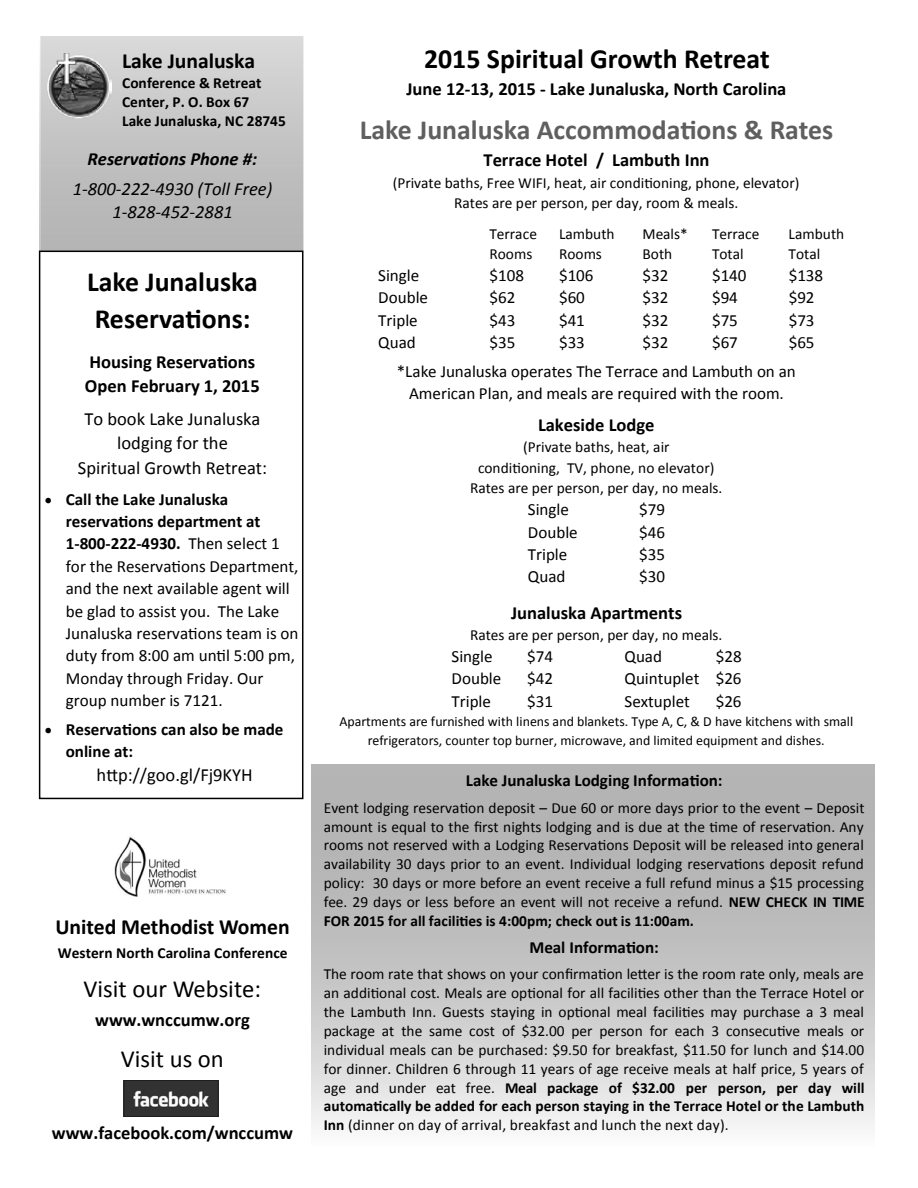
<style>
.page{position:relative;width:918px;height:1188px;background:#fff}
.page>*{position:absolute;margin:0;border:0;box-sizing:border-box;transform-origin:0 0}
.t1{font:700 27.75px/36.8px "Calibri";color:#000}
.t2{font:700 27.75px "Calibri";color:#5f5f5f}
.t3{font:24.6px "Calibri";color:#000}
.t4{font:700 21.75px "Calibri";color:#000}
.t5{font:700 18.6px/24.5px "Calibri";color:#000}
.t6{font:18.6px/24.5px "Calibri";color:#000;text-align:center}
.t7{font:italic 18.6px/22.6px "Calibri";color:#000;text-align:center}
.t8{font:italic 700 18.6px "Calibri";color:#000}
.t9{font:17.1px/22.4px "Calibri";color:#000}
.t10{font:700 17.1px/22.5px "Calibri";color:#000}
.t11{font:15.45px/18.9px "Calibri";color:#000;text-align:center}
.t12{font:700 15.45px/18.9px "Calibri";color:#000}
.t13{font:13.95px/18.3px "Calibri";color:#000;text-align:center}
.s1{font-weight:700}
</style>
<div class="page">
<img style="left:40px;top:36px;width:263px;height:215px">
<img style="left:47px;top:53px;width:64px;height:65px">
<svg style="left:124px;top:1081px;width:94px;height:36px"></svg>
<img style="left:114px;top:836px;width:112px;height:61px">
<div style="left:39px;top:251px;width:264px;height:548px;border:2px solid #000"></div>
<h3 class="t4" style="left:122px;top:45px;width:134px">Lake Junaluska</h3>
<p class="t12" style="left:122px;top:73px;width:165px">Conference &amp; Retreat<br>Center, P. O. Box 67<br>Lake Junaluska, NC 28745</p>
<p class="t8" style="left:88px;top:146px;width:171px">Reservations Phone #:</p>
<p class="t7" style="left:73px;top:177px;width:201px">1-800-222-4930 (Toll Free)<br>1-828-452-2881</p>
<h1 class="t1" style="left:87px;top:263px;width:172px">Lake Junaluska<br>Reservations:</h1>
<p class="t5" style="left:85px;top:348px;width:176px">Housing Reservations<br>Open February 1, 2015</p>
<p class="t6" style="left:78px;top:406px;width:191px">To book Lake Junaluska lodging for the<br>Spiritual Growth Retreat:</p>
<p class="t9" style="left:66px;top:487px;width:234px;text-indent:-21px">• <span class="s1">Call the Lake Junaluska reservations department at<br>1-800-222-4930.</span> Then select 1 for the Reservations Department, and the next available agent will be glad to assist you. The Lake<br>Junaluska reservations team is on duty from 8:00 am until 5:00 pm,<br>Monday through Friday. Our group number is 7121.</p>
<p class="t10" style="left:66px;top:717px;width:219px;text-indent:-21px">• Reservations can also be made online at:</p>
<p class="t6" style="left:97px;top:762px;width:158px">http://goo.gl/Fj9KYH</p>
<h3 class="t4" style="left:55px;top:911px;width:236px">United Methodist Women</h3>
<p class="t12" style="left:58px;top:943px;width:231px">Western North Carolina Conference</p>
<h2 class="t3" style="left:84px;top:972px;width:179px">Visit our Website:</h2>
<p class="t5" style="left:95px;top:1007px;width:156px">www.wnccumw.org</p>
<h2 class="t3" style="left:121px;top:1042px;width:104px">Visit us on</h2>
<p class="t5" style="left:52px;top:1120px;width:243px">www.facebook.com/wnccumw</p>
<h1 class="t1" style="left:424px;top:39px;width:347px">2015 Spiritual Growth Retreat</h1>
<p class="t5" style="left:406px;top:76px;width:381px">June 12-13, 2015 - Lake Junaluska, North Carolina</p>
<h1 class="t2" style="left:360px;top:110px;width:475px">Lake Junaluska Accommodations &amp; Rates</h1>
<p class="t5" style="left:483px;top:147px;width:228px">Terrace Hotel / Lambuth Inn</p>
<p class="t11" style="left:393px;top:172px;width:408px;line-height:20.4px">(Private baths, Free WIFI, heat, air conditioning, phone, elevator)<br>Rates are per person, per day, room &amp; meals.</p>
<p class="t11" style="left:490px;top:224px;width:49px">Terrace</p>
<p class="t11" style="left:559px;top:224px;width:57px">Lambuth</p>
<p class="t11" style="left:643px;top:224px;width:47px">Meals*</p>
<p class="t11" style="left:712px;top:224px;width:49px">Terrace</p>
<p class="t11" style="left:789px;top:224px;width:57px">Lambuth</p>
<p class="t11" style="left:490px;top:244px;width:44px">Rooms</p>
<p class="t11" style="left:559px;top:244px;width:44px">Rooms</p>
<p class="t11" style="left:643px;top:244px;width:31px">Both</p>
<p class="t11" style="left:712px;top:244px;width:33px">Total</p>
<p class="t11" style="left:789px;top:244px;width:33px">Total</p>
<p class="t9" style="left:378px;top:264px;width:42px">Single</p>
<p class="t9" style="left:490px;top:264px;width:36px">$108</p>
<p class="t9" style="left:559px;top:264px;width:36px">$106</p>
<p class="t9" style="left:643px;top:264px;width:27px">$32</p>
<p class="t9" style="left:712px;top:264px;width:36px">$140</p>
<p class="t9" style="left:789px;top:264px;width:36px">$138</p>
<p class="t9" style="left:378px;top:286px;width:51px">Double</p>
<p class="t9" style="left:490px;top:286px;width:27px">$62</p>
<p class="t9" style="left:559px;top:286px;width:27px">$60</p>
<p class="t9" style="left:643px;top:286px;width:27px">$32</p>
<p class="t9" style="left:712px;top:286px;width:27px">$94</p>
<p class="t9" style="left:789px;top:286px;width:27px">$92</p>
<p class="t9" style="left:378px;top:308px;width:41px">Triple</p>
<p class="t9" style="left:490px;top:308px;width:27px">$43</p>
<p class="t9" style="left:559px;top:308px;width:27px">$41</p>
<p class="t9" style="left:643px;top:308px;width:27px">$32</p>
<p class="t9" style="left:712px;top:308px;width:27px">$75</p>
<p class="t9" style="left:789px;top:308px;width:27px">$73</p>
<p class="t9" style="left:378px;top:331px;width:39px">Quad</p>
<p class="t9" style="left:490px;top:331px;width:27px">$35</p>
<p class="t9" style="left:559px;top:331px;width:27px">$33</p>
<p class="t9" style="left:643px;top:331px;width:27px">$32</p>
<p class="t9" style="left:712px;top:331px;width:27px">$67</p>
<p class="t9" style="left:397px;top:328px;width:419px;line-height:28.7px;text-indent:392px">$65 *Lake Junaluska operates The Terrace and Lambuth on an</p>
<p class="t9" style="left:409px;top:382px;width:376px">American Plan, and meals are required with the room.</p>
<p class="t5" style="left:538px;top:412px;width:118px">Lakeside Lodge</p>
<p class="t11" style="left:470px;top:437px;width:254px;line-height:20.4px">(Private baths, heat, air<br>conditioning, TV, phone, no elevator)<br>Rates are per person, per day, no meals.</p>
<p class="t9" style="left:528px;top:498px;width:42px">Single</p>
<p class="t9" style="left:639px;top:498px;width:27px">$79</p>
<p class="t9" style="left:528px;top:520px;width:51px">Double</p>
<p class="t9" style="left:639px;top:520px;width:27px">$46</p>
<p class="t9" style="left:528px;top:543px;width:41px">Triple</p>
<p class="t9" style="left:639px;top:543px;width:27px">$35</p>
<p class="t9" style="left:528px;top:565px;width:39px">Quad</p>
<p class="t9" style="left:639px;top:565px;width:27px">$30</p>
<p class="t5" style="left:511px;top:600px;width:173px">Junaluska Apartments</p>
<p class="t11" style="left:470px;top:625px;width:254px">Rates are per person, per day, no meals.</p>
<p class="t9" style="left:452px;top:645px;width:42px">Single</p>
<p class="t9" style="left:527px;top:645px;width:27px">$74</p>
<p class="t9" style="left:625px;top:645px;width:39px">Quad</p>
<p class="t9" style="left:716px;top:645px;width:27px">$28</p>
<p class="t9" style="left:452px;top:667px;width:51px">Double</p>
<p class="t9" style="left:527px;top:667px;width:27px">$42</p>
<p class="t9" style="left:625px;top:667px;width:119px">Quintuplet $26</p>
<p class="t9" style="left:452px;top:690px;width:41px">Triple</p>
<p class="t9" style="left:527px;top:690px;width:27px">$31</p>
<p class="t9" style="left:625px;top:690px;width:67px">Sextuplet</p>
<p class="t9" style="left:716px;top:690px;width:27px">$26</p>
<p class="t13" style="left:340px;top:712px;width:515px">Apartments are furnished with linens and blankets. Type A, C, &amp; D have kitchens with small refrigerators, counter top burner, microwave, and limited equipment and dishes.</p>
<p class="t10" style="left:466px;top:768px;width:258px">Lake Junaluska Lodging Information:</p>
<p class="t11" style="left:324px;top:798px;width:542px;text-align:justify">Event lodging reservation deposit – Due 60 or more days prior to the event – Deposit amount is equal to the first nights lodging and is due at the time of reservation. Any rooms not reserved with a Lodging Reservations Deposit will be released into general availability 30 days prior to an event. Individual lodging reservations deposit refund policy: 30 days or more before an event receive a full refund minus a $15 processing fee. 29 days or less before an event will not receive a refund. <span class="s1">NEW CHECK IN TIME FOR 2015 for all facilities is 4:00pm; check out is 11:00am.</span></p>
<p class="t10" style="left:530px;top:935px;width:131px">Meal Information:</p>
<p class="t11" style="left:324px;top:964px;width:542px;text-align:justify">The room rate that shows on your confirmation letter is the room rate only, meals are an additional cost. Meals are optional for all facilities other than the Terrace Hotel or the Lambuth Inn. Guests staying in optional meal facilities may purchase a 3 meal package at the same cost of $32.00 per person for each 3 consecutive meals or individual meals can be purchased: $9.50 for breakfast, $11.50 for lunch and $14.00 for dinner. Children 6 through 11 years of age receive meals at half price, 5 years of age and under eat free. <span class="s1">Meal package of $32.00 per person, per day will automatically be added for each person staying in the Terrace Hotel or the Lambuth Inn</span> (dinner on day of arrival, breakfast and lunch the next day).</p>
</div>
